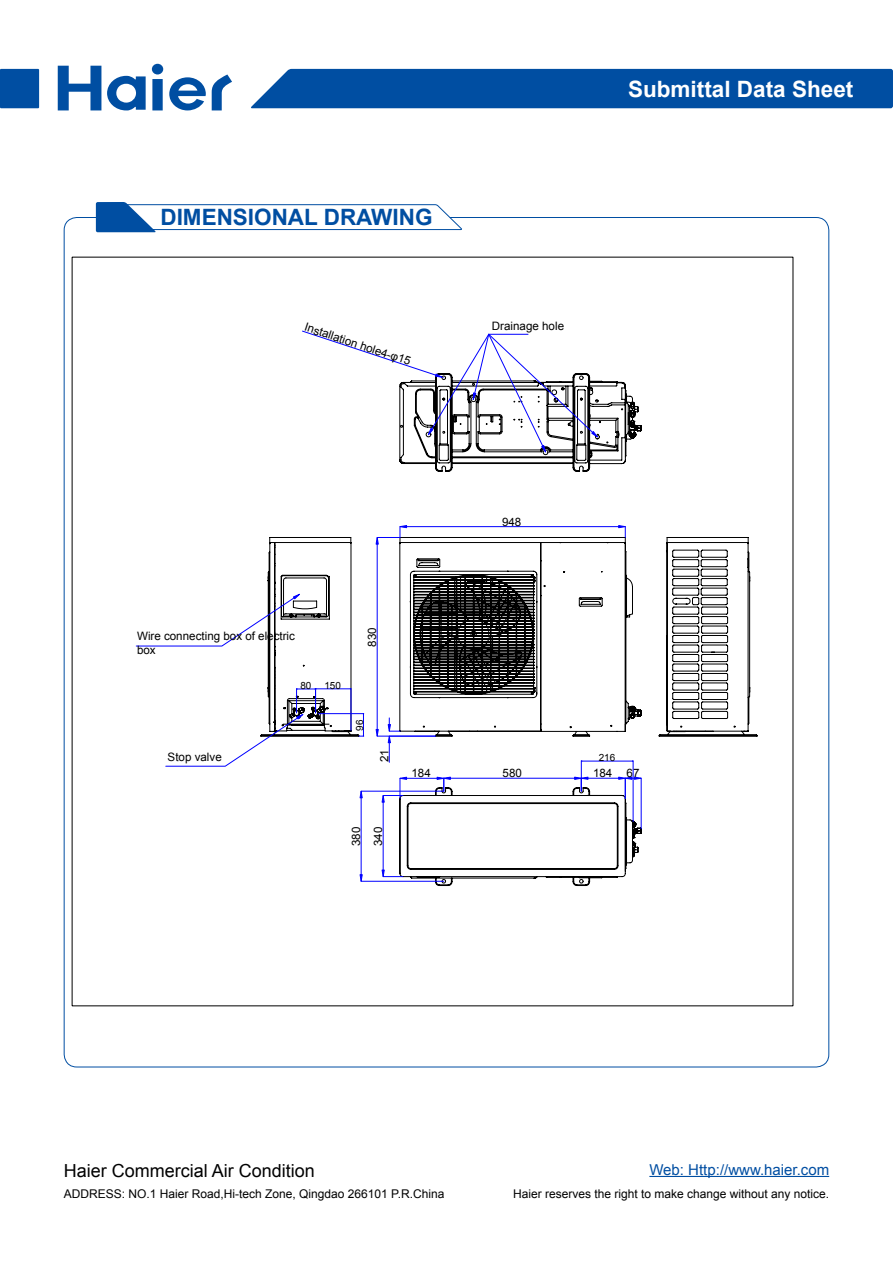
<style>
.page{position:relative;width:893px;height:1263px;background:#fff}
.page>*{position:absolute;margin:0;border:0;box-sizing:border-box;transform-origin:0 0}
.t1{font:700 22.5px "Arial";color:#fff}
.t2{font:700 22.5px "Arial";color:#004ea2}
.t3{font:18px "Arial";color:#000}
.t4{font:15px "Arial";color:#004ea2}
.t5{font:12px "Arial";color:#000}
.t6{font:11.55px/13.8px "Arial";color:#000}
.t7{font:9.9px "Arial";color:#000}
</style>
<div class="page">
<svg style="left:152px;top:79px;width:11px;height:31px"></svg>
<svg style="left:58px;top:66px;width:43px;height:44px"></svg>
<svg style="left:212px;top:74px;width:20px;height:36px"></svg>
<svg style="left:169px;top:77px;width:37px;height:33px"></svg>
<svg style="left:107px;top:76px;width:39px;height:34px"></svg>
<div style="left:152px;top:64px;width:11px;height:10px;background:#004ea2;border-radius:50%"></div>
<div style="left:0;top:69px;width:39px;height:39px;background:#004ea2"></div>
<hr style="left:649px;top:1176px;width:180px;height:1px;background:#004ea2">
<div style="left:251px;top:69px;width:642px;height:39px;background:#004ea2"></div>
<svg style="left:96px;top:202px;width:366px;height:30px"></svg>
<svg style="left:267px;top:380px;width:490px;height:506px"></svg>
<hr style="left:407px;top:526px;width:212px;height:1px;background:#00f">
<svg style="left:619px;top:525px;width:7px;height:12px"></svg>
<hr style="left:377px;top:736px;width:58px;height:1px;background:#00f">
<hr style="left:377px;top:544px;width:1px;height:185px;background:#00f">
<svg style="left:376px;top:525px;width:31px;height:19px"></svg>
<svg style="left:376px;top:729px;width:2px;height:8px"></svg>
<hr style="left:450px;top:778px;width:125px;height:1px;background:#00f">
<hr style="left:407px;top:778px;width:30px;height:1px;background:#00f">
<svg style="left:437px;top:777px;width:13px;height:14px"></svg>
<hr style="left:588px;top:778px;width:31px;height:1px;background:#00f">
<svg style="left:575px;top:777px;width:13px;height:14px"></svg>
<hr style="left:383px;top:802px;width:1px;height:68px;background:#00f">
<svg style="left:382px;top:777px;width:25px;height:25px"></svg>
<svg style="left:382px;top:870px;width:21px;height:7px"></svg>
<hr style="left:361px;top:791px;width:83px;height:1px;background:#00f">
<hr style="left:361px;top:881px;width:83px;height:1px;background:#00f">
<hr style="left:361px;top:798px;width:1px;height:77px;background:#00f">
<svg style="left:360px;top:791px;width:2px;height:7px"></svg>
<svg style="left:360px;top:874px;width:2px;height:8px"></svg>
<svg style="left:136px;top:594px;width:164px;height:52px"></svg>
<hr style="left:641px;top:778px;width:1px;height:51px;background:#00f">
<svg style="left:619px;top:777px;width:23px;height:22px"></svg>
<svg style="left:388px;top:718px;width:12px;height:44px"></svg>
<svg style="left:302px;top:331px;width:295px;height:121px"></svg>
<hr style="left:318px;top:713px;width:46px;height:1px;background:#00f">
<svg style="left:359px;top:714px;width:5px;height:23px"></svg>
<hr style="left:581px;top:761px;width:1px;height:30px;background:#00f">
<hr style="left:633px;top:761px;width:1px;height:60px;background:#00f">
<hr style="left:582px;top:761px;width:50px;height:1px;background:#00f">
<hr style="left:351px;top:688px;width:1px;height:42px;background:#00f">
<hr style="left:316px;top:688px;width:34px;height:1px;background:#00f">
<svg style="left:166px;top:688px;width:151px;height:78px"></svg>
<h1 class="t2" style="left:160px;top:202px;width:274px">DIMENSIONAL DRAWING</h1>
<p class="t6" style="left:307px;top:320px;width:113px;rotate:18deg">Installation hole4-φ15</p>
<p class="t6" style="left:492px;top:320px;width:74px">Drainage hole</p>
<h1 class="t1" style="left:628px;top:74px;width:227px">Submittal Data Sheet</h1>
<p class="t6" style="left:502px;top:515px;width:21px">948</p>
<p class="t6" style="left:137px;top:629px;width:159px">Wire connecting box of electric box</p>
<p class="t6" style="left:168px;top:750px;width:56px">Stop valve</p>
<p class="t7" style="left:300px;top:679px;width:13px">80</p>
<p class="t7" style="left:324px;top:679px;width:18px">150</p>
<p class="t6" style="left:365px;top:647px;width:21px;rotate:-90deg">830</p>
<p class="t7" style="left:353px;top:731px;width:13px;rotate:-90deg">96</p>
<p class="t6" style="left:377px;top:762px;width:14px;rotate:-90deg">21</p>
<p class="t6" style="left:349px;top:846px;width:21px;rotate:-90deg">380</p>
<p class="t6" style="left:371px;top:846px;width:21px;rotate:-90deg">340</p>
<p class="t7" style="left:599px;top:751px;width:18px">216</p>
<p class="t6" style="left:411px;top:766px;width:21px">184</p>
<p class="t6" style="left:503px;top:766px;width:21px">580</p>
<p class="t6" style="left:593px;top:766px;width:21px">184</p>
<p class="t6" style="left:627px;top:766px;width:14px">67</p>
<p class="t4" style="left:649px;top:1160px;width:181px">Web: Http://www.haier.com</p>
<h2 class="t3" style="left:64px;top:1159px;width:253px">Haier Commercial Air Condition</h2>
<p class="t5" style="left:64px;top:1185px;width:382px">ADDRESS: NO.1 Haier Road,Hi-tech Zone, Qingdao 266101 P.R.China</p>
<p class="t5" style="left:513px;top:1185px;width:318px">Haier reserves the right to make change without any notice.</p>
</div>
